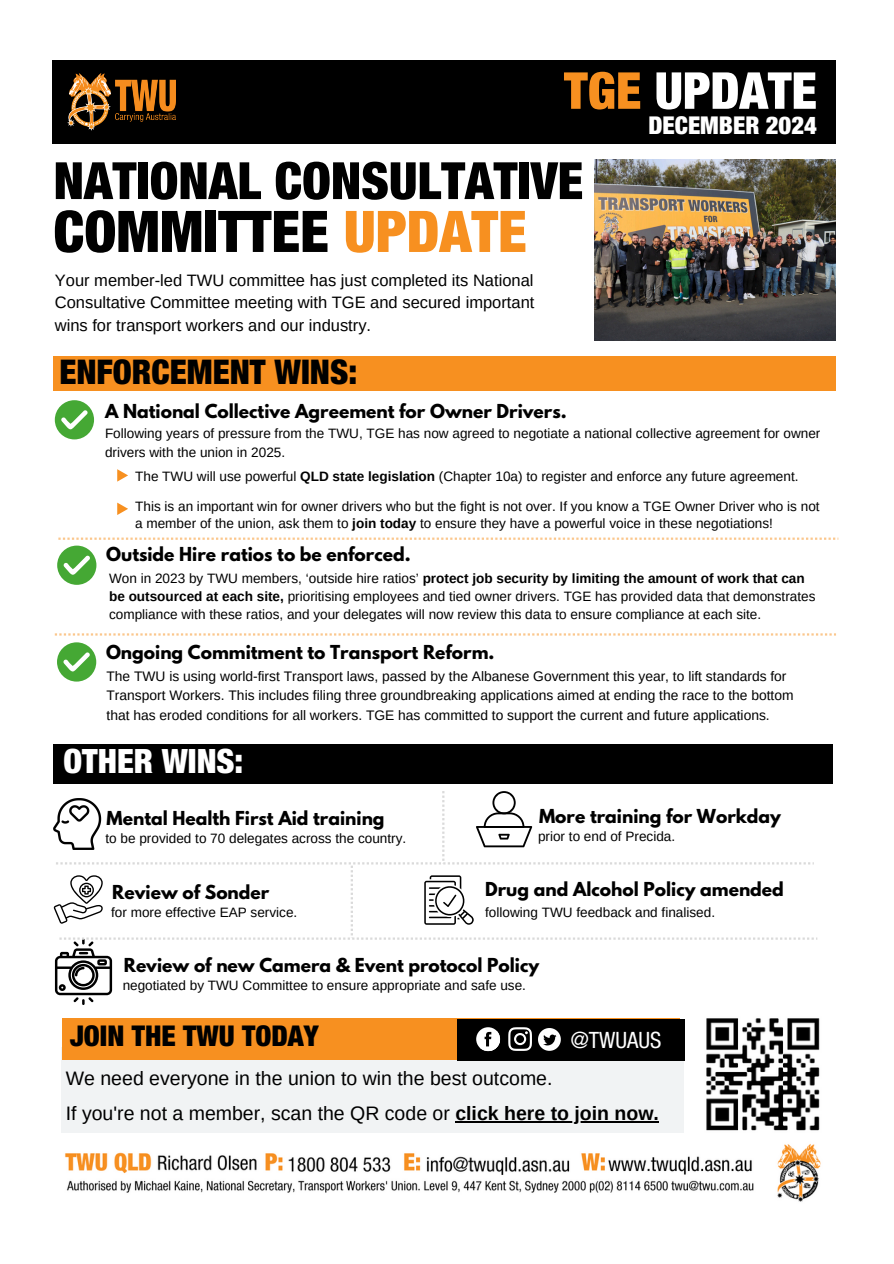
<style>
.page{position:relative;width:894px;height:1264px;background:#fff}
.page>*{position:absolute;margin:0;border:0;box-sizing:border-box;transform-origin:0 0}
.t1{font:900 condensed 57.45px "Helvetica Neue LT Std";color:#000}
.t2{font:900 condensed 51.45px "Helvetica Neue LT Std";color:#000}
.t3{font:900 condensed 50.85px "Helvetica Neue LT Std";color:#fff}
.t4{font:900 condensed 34.05px "Helvetica Neue LT Std";color:#000}
.t5{font:900 condensed 33.6px "Helvetica Neue LT Std";color:#fff}
.t6{font:900 condensed 28.65px "Helvetica Neue LT Std";color:#000}
.t7{font:900 condensed 24.6px "Helvetica Neue LT Std";color:#fff}
.t8{font:condensed 22.5px "Helvetica Neue LT Std";color:#fff}
.t9{font:19.5px "Arimo";color:#000}
.t10{font:700 17.1px "League Spartan";color:#000}
.t11{font:16.5px/22.8px "Arimo";color:#000;text-align:justify}
.t12{font:13.8px/19.2px "Arimo";color:#000}
.t13{font:13.5px/18px "Arimo";color:#000}
.s1{color:#f79020}
.s2{font-weight:700}
</style>
<div class="page">
<div style="left:52px;top:60px;width:783px;height:84px;background:#000"></div>
<img style="left:67px;top:73px;width:108px;height:58px">
<div style="left:53px;top:356px;width:782px;height:35px;background:#f79020"></div>
<img style="left:594px;top:159px;width:241px;height:181px">
<svg style="left:55px;top:633px;width:780px;height:2px"></svg>
<svg style="left:55px;top:400px;width:39px;height:39px"></svg>
<svg style="left:57px;top:537px;width:781px;height:48px"></svg>
<svg style="left:57px;top:642px;width:39px;height:39px"></svg>
<svg style="left:117px;top:469px;width:11px;height:12px"></svg>
<div style="left:53px;top:744px;width:779px;height:39px;background:#000"></div>
<svg style="left:54px;top:791px;width:763px;height:214px"></svg>
<img style="left:688px;top:1000px;width:132px;height:131px">
<div style="left:62px;top:1047px;width:621px;height:85px;background:#f1f3f4"></div>
<div style="left:62px;top:1018px;width:617px;height:42px;background:#f79020"></div>
<div style="left:457px;top:1019px;width:227px;height:41px;background:#000"></div>
<svg style="left:476px;top:1027px;width:24px;height:24px"></svg>
<svg style="left:479px;top:1030px;width:22px;height:22px"></svg>
<svg style="left:538px;top:1028px;width:22px;height:22px"></svg>
<svg style="left:508px;top:1027px;width:24px;height:23px"></svg>
<hr style="left:455px;top:1121px;width:204px;height:2px;background:#000">
<img style="left:65px;top:1144px;width:756px;height:58px">
<svg style="left:117px;top:502px;width:11px;height:13px"></svg>
<p class="t3" style="left:564px;top:72px;width:254px"><span class="s1">TGE</span> UPDATE</p>
<p class="t7" style="left:648px;top:116px;width:170px">DECEMBER 2024</p>
<p class="t2" style="left:53px;top:162px;width:531px">NATIONAL CONSULTATIVE</p>
<p class="t1" style="left:53px;top:211px;width:474px">COMMITTEE <span class="s1">UPDATE</span></p>
<h2 class="t11" style="left:55px;top:268px;width:481px">Your member-led TWU committee has just completed its National Consultative Committee meeting with TGE and secured important wins for transport workers and our industry.</h2>
<p class="t4" style="left:59px;top:359px;width:299px">ENFORCEMENT WINS:</p>
<h1 class="t10" style="left:105px;top:402px;width:463px">A National Collective Agreement for Owner Drivers.</h1>
<h4 class="t13" style="left:105px;top:424px;width:716px;line-height:18.8px">Following years of pressure from the TWU, TGE has now agreed to negotiate a national collective agreement for owner drivers with the union in 2025.</h4>
<h1 class="t13" style="left:135px;top:467px;width:664px">The TWU will use powerful <span class="s2">QLD state legislation</span> (Chapter 10a) to register and enforce any future agreement.</h1>
<p class="t13" style="left:135px;top:497px;width:685px">This is an important win for owner drivers who but the fight is not over. If you know a TGE Owner Driver who is not</p>
<p class="t13" style="left:135px;top:514px;width:639px">a member of the union, ask them to <span class="s2">join today</span> to ensure they have a powerful voice in these negotiations!</p>
<p class="t10" style="left:106px;top:546px;width:306px">Outside Hire ratios to be enforced.</p>
<p class="t13" style="left:109px;top:569px;width:707px">Won in 2023 by TWU members, ‘outside hire ratios’ <span class="s2">protect job security by limiting the amount of work that can be outsourced at each site,</span> prioritising employees and tied owner drivers. TGE has provided data that demonstrates compliance with these ratios, and your delegates will now review this data to ensure compliance at each site.</p>
<p class="t10" style="left:106px;top:643px;width:390px">Ongoing Commitment to Transport Reform.</p>
<p class="t12" style="left:106px;top:667px;width:688px">The TWU is using world-first Transport laws, passed by the Albanese Government this year, to lift standards for<br>Transport Workers. This includes filing three groundbreaking applications aimed at ending the race to the bottom that has eroded conditions for all workers. TGE has committed to support the current and future applications.</p>
<p class="t5" style="left:63px;top:749px;width:181px">OTHER WINS:</p>
<p class="t10" style="left:539px;top:808px;width:243px">More training for Workday</p>
<p class="t13" style="left:538px;top:827px;width:139px">prior to end of Precida.</p>
<p class="t10" style="left:112px;top:883px;width:158px">Review of Sonder</p>
<p class="t13" style="left:111px;top:903px;width:188px">for more effective EAP service.</p>
<p class="t10" style="left:107px;top:809px;width:279px">Mental Health First Aid training</p>
<p class="t13" style="left:105px;top:829px;width:302px">to be provided to 70 delegates across the country.</p>
<h2 class="t10" style="left:485px;top:880px;width:300px">Drug and Alcohol Policy amended</h2>
<p class="t13" style="left:485px;top:902px;width:231px">following TWU feedback and finalised.</p>
<p class="t10" style="left:124px;top:956px;width:417px">Review of new Camera &amp; Event protocol Policy</p>
<p class="t13" style="left:123px;top:975px;width:405px">negotiated by TWU Committee to ensure appropriate and safe use.</p>
<p class="t8" style="left:570px;top:1031px;width:92px">@TWUAUS</p>
<p class="t9" style="left:66px;top:1066px;width:488px">We need everyone in the union to win the best outcome.</p>
<p class="t9" style="left:66px;top:1101px;width:594px">If you're not a member, scan the QR code or <span class="s2">click here to join now.</span></p>
<p class="t6" style="left:70px;top:1025px;width:250px">JOIN THE TWU TODAY</p>
</div>
